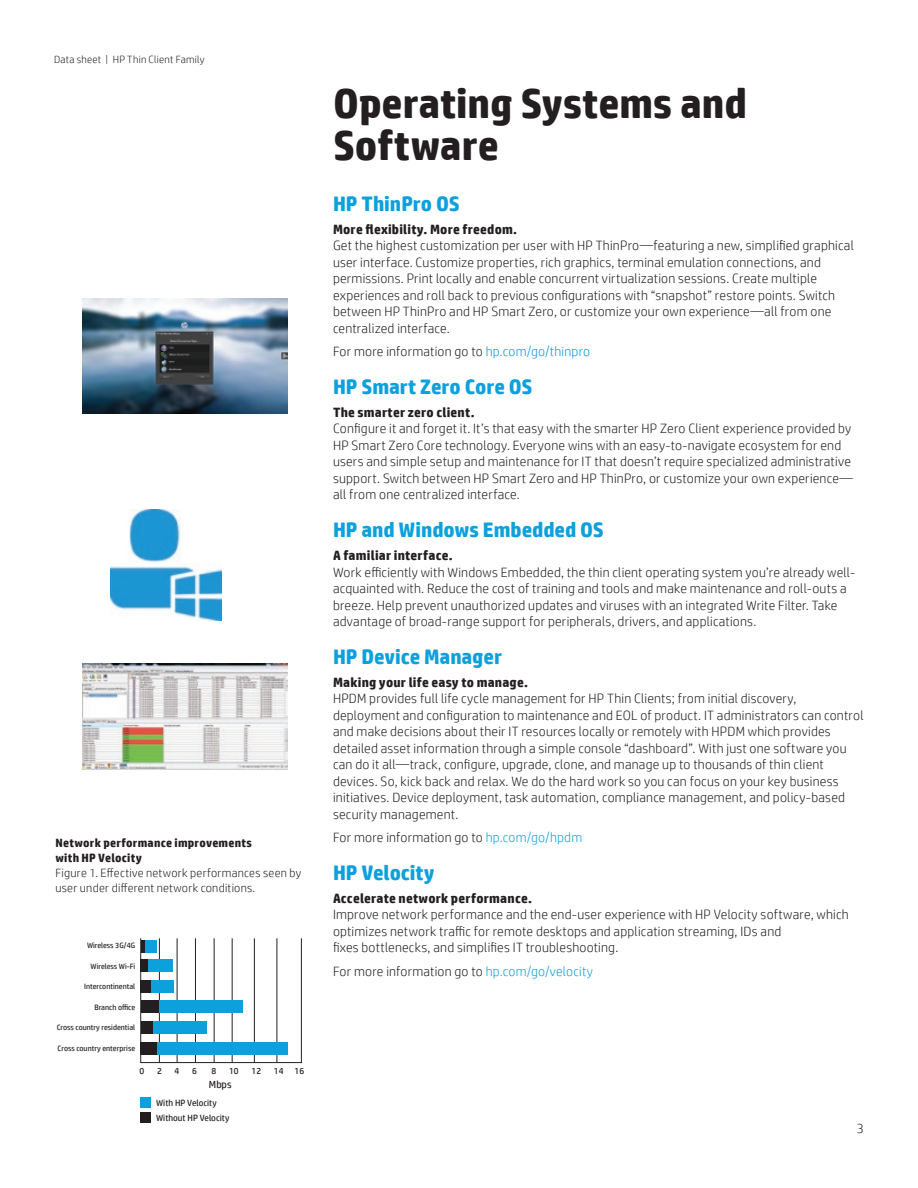
<style>
.page{position:relative;width:918px;height:1188px;background:#fff}
.page>*{position:absolute;margin:0;border:0;box-sizing:border-box;transform-origin:0 0}
.t1{font:700 42px/42px "HP Simplified";color:#231f20}
.t2{font:700 21px "HP Simplified";letter-spacing:-.005em;color:#0ca0dd}
.t3{font:300 13.5px/16.5px "HP Simplified";letter-spacing:.015em;color:#231f20}
.t4{font:700 13.5px "HP Simplified";letter-spacing:.015em;color:#231f20}
.t5{font:300 12px/15px "HP Simplified";letter-spacing:.02em;color:#231f20}
.t6{font:700 12px/15px "HP Simplified";letter-spacing:.02em;color:#231f20}
.t7{font:300 10.5px "HP Simplified";letter-spacing:.025em;color:#231f20}
.t8{font:10.35px "HP Simplified";color:#231f20}
.t9{font:9px/14.1px "HP Simplified";color:#231f20}
.t10{font:7.8px "HP Simplified";color:#231f20}
.s1{color:#009bde}
.s2{color:#0ca0dd}
</style>
<div class="page">
<img style="left:83px;top:298px;width:205px;height:116px">
<div style="left:140px;top:938px;width:162px;height:125px;border:1px solid #231f20"></div>
<hr style="left:159px;top:938px;width:1px;height:125px;background:#231f20">
<hr style="left:177px;top:938px;width:1px;height:125px;background:#231f20">
<hr style="left:195px;top:938px;width:1px;height:125px;background:#231f20">
<hr style="left:214px;top:938px;width:1px;height:125px;background:#231f20">
<hr style="left:232px;top:938px;width:1px;height:125px;background:#231f20">
<hr style="left:254px;top:938px;width:1px;height:125px;background:#231f20">
<hr style="left:277px;top:938px;width:1px;height:125px;background:#231f20">
<div style="left:141px;top:1042px;width:17px;height:13px;background:#231f20"></div>
<div style="left:141px;top:1022px;width:13px;height:12px;background:#231f20"></div>
<div style="left:141px;top:1000px;width:20px;height:13px;background:#231f20"></div>
<div style="left:141px;top:980px;width:10px;height:12px;background:#231f20"></div>
<div style="left:141px;top:960px;width:7px;height:12px;background:#231f20"></div>
<div style="left:141px;top:940px;width:5px;height:12px;background:#231f20"></div>
<div style="left:158px;top:1042px;width:130px;height:13px;background:#0ca0dd"></div>
<div style="left:154px;top:1022px;width:53px;height:12px;background:#0ca0dd"></div>
<div style="left:159px;top:1000px;width:84px;height:13px;background:#0ca0dd"></div>
<div style="left:151px;top:980px;width:23px;height:12px;background:#0ca0dd"></div>
<div style="left:148px;top:960px;width:25px;height:12px;background:#0ca0dd"></div>
<div style="left:146px;top:940px;width:11px;height:12px;background:#0ca0dd"></div>
<div style="left:140px;top:1097px;width:11px;height:11px;background:#0ca0dd"></div>
<div style="left:140px;top:1112px;width:11px;height:11px;background:#231f20"></div>
<img style="left:110px;top:510px;width:112px;height:111px">
<img style="left:83px;top:663px;width:205px;height:107px">
<p class="t7" style="left:54px;top:53px;width:152px">Data sheet | HP Thin Client Family</p>
<p class="t6" style="left:56px;top:836px;width:198px">Network performance improvements with HP Velocity</p>
<p class="t5" style="left:56px;top:866px;width:247px">Figure 1. Effective network performances seen by user under different network conditions.</p>
<p class="t10" style="left:87px;top:941px;width:50px">Wireless 3G/4G</p>
<p class="t10" style="left:91px;top:961px;width:46px">Wireless Wi-Fi</p>
<p class="t10" style="left:84px;top:982px;width:53px">Intercontinental</p>
<p class="t10" style="left:94px;top:1003px;width:42px">Branch office</p>
<p class="t10" style="left:57px;top:1023px;width:80px">Cross country residential</p>
<p class="t10" style="left:58px;top:1044px;width:79px">Cross country enterprise</p>
<p class="t9" style="left:139px;top:1064px;width:6px">0</p>
<p class="t9" style="left:157px;top:1064px;width:6px">2</p>
<p class="t9" style="left:175px;top:1064px;width:6px">4</p>
<p class="t9" style="left:192px;top:1064px;width:6px">6</p>
<p class="t9" style="left:212px;top:1064px;width:6px">8</p>
<p class="t9" style="left:229px;top:1064px;width:11px">10</p>
<p class="t9" style="left:252px;top:1064px;width:11px">12</p>
<p class="t9" style="left:274px;top:1064px;width:32px">14 16</p>
<p class="t8" style="left:209px;top:1079px;width:24px">Mbps</p>
<p class="t9" style="left:156px;top:1096px;width:75px">With HP Velocity<br>Without HP Velocity</p>
<h1 class="t1" style="left:333px;top:82px;width:415px">Operating Systems and<br>Software</h1>
<h2 class="t2" style="left:333px;top:191px;width:128px">HP ThinPro OS</h2>
<p class="t4" style="left:333px;top:221px;width:186px">More flexibility. More freedom.</p>
<p class="t3" style="left:333px;top:237px;width:522px">Get the highest customization per user with HP ThinPro—featuring a new, simplified graphical user interface. Customize properties, rich graphics, terminal emulation connections, and permissions. Print locally and enable concurrent virtualization sessions. Create multiple experiences and roll back to previous configurations with “snapshot” restore points. Switch between HP ThinPro and HP Smart Zero, or customize your own experience—all from one centralized interface.</p>
<p class="t3" style="left:333px;top:343px;width:259px">For more information go to <span class="s1">hp.com/go/thinpro</span></p>
<h2 class="t2" style="left:333px;top:374px;width:201px">HP Smart Zero Core OS</h2>
<p class="t4" style="left:333px;top:404px;width:143px">The smarter zero client.</p>
<p class="t3" style="left:333px;top:420px;width:522px">Configure it and forget it. It’s that easy with the smarter HP Zero Client experience provided by HP Smart Zero Core technology. Everyone wins with an easy-to-navigate ecosystem for end users and simple setup and maintenance for IT that doesn’t require specialized administrative support. Switch between HP Smart Zero and HP ThinPro, or customize your own experience— all from one centralized interface.</p>
<h2 class="t2" style="left:333px;top:517px;width:272px">HP and Windows Embedded OS</h2>
<p class="t4" style="left:333px;top:547px;width:121px">A familiar interface.</p>
<p class="t3" style="left:333px;top:563px;width:524px">Work efficiently with Windows Embedded, the thin client operating system you’re already well&shy;acquainted with. Reduce the cost of training and tools and make maintenance and roll-outs a breeze. Help prevent unauthorized updates and viruses with an integrated Write Filter. Take advantage of broad-range support for peripherals, drivers, and applications.</p>
<h2 class="t2" style="left:333px;top:644px;width:171px">HP Device Manager</h2>
<p class="t4" style="left:333px;top:674px;width:196px">Making your life easy to manage.</p>
<p class="t3" style="left:333px;top:690px;width:532px">HPDM provides full life cycle management for HP Thin Clients; from initial discovery, deployment and configuration to maintenance and EOL of product. IT administrators can control and make decisions about their IT resources locally or remotely with HPDM which provides detailed asset information through a simple console “dashboard”. With just one software you can do it all—track, configure, upgrade, clone, and manage up to thousands of thin client devices. So, kick back and relax. We do the hard work so you can focus on your key business initiatives. Device deployment, task automation, compliance management, and policy-based security management.</p>
<p class="t3" style="left:333px;top:829px;width:251px">For more information go to <span class="s2">hp.com/go/hpdm</span></p>
<h2 class="t2" style="left:333px;top:860px;width:103px">HP Velocity</h2>
<p class="t4" style="left:333px;top:890px;width:200px">Accelerate network performance.</p>
<p class="t3" style="left:333px;top:906px;width:517px">Improve network performance and the end-user experience with HP Velocity software, which optimizes network traffic for remote desktops and application streaming, IDs and<br>fixes bottlenecks, and simplifies IT troubleshooting.</p>
<p class="t3" style="left:333px;top:962px;width:262px">For more information go to <span class="s2">hp.com/go/velocity</span></p>
<p class="t3" style="left:857px;top:1120px;width:9px">3</p>
</div>
